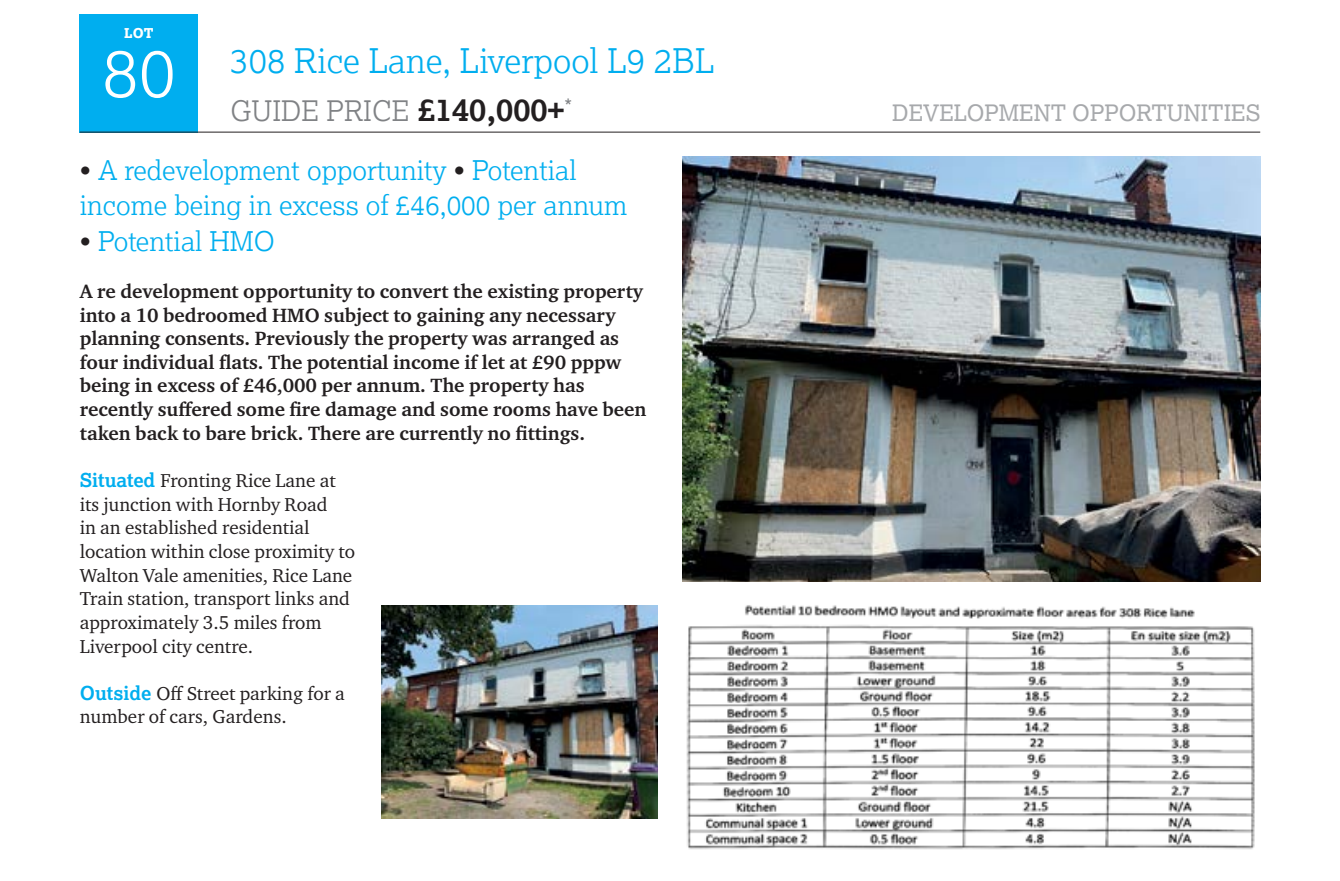
<style>
.page{position:relative;width:1340px;height:881px;background:#fff}
.page>*{position:absolute;margin:0;border:0;box-sizing:border-box;transform-origin:0 0}
.t1{font:300 67.5px "Lexia";color:#fff}
.t2{font:300 33.75px "Lexia";color:#00aeef}
.t3{font:300 28.12px "Lexia";color:#808285}
.t4{font:300 27px/35.3px "Lexia";color:#00aeef}
.t5{font:22.5px "Lexia";color:#a7a9ac}
.t6{font:700 19.8px/23.6px "Charter ITC Pro";color:#231f20}
.t7{font:19.12px/23.6px "Charter ITC Pro";color:#231f20}
.t8{font:800 13.5px "Lexia";color:#fff}
.s1{font-weight:700;font-size:31.5px;color:#231f20}
.s2{color:#231f20}
.s3{font-family:"Lexia";font-weight:700;color:#00aeef}
</style>
<div class="page">
<div style="left:80px;top:14px;width:118px;height:118px;background:#00aeef"></div>
<hr style="left:80px;top:132px;width:1180px;height:1px;background:#231f20">
<img style="left:682px;top:156px;width:578px;height:425px">
<img style="left:381px;top:605px;width:276px;height:212px">
<img style="left:686px;top:605px;width:569px;height:245px">
<p class="t8" style="left:124px;top:24px;width:31px">LOT</p>
<h1 class="t1" style="left:102px;top:30px;width:75px">80</h1>
<h2 class="t2" style="left:230px;top:40px;width:485px">308 Rice Lane, Liverpool L9 2BL</h2>
<h3 class="t3" style="left:230px;top:93px;width:343px">GUIDE PRICE <span class="s1">£140,000+</span><sup>*</sup></h3>
<p class="t5" style="left:892px;top:98px;width:369px">DEVELOPMENT OPPORTUNITIES</p>
<h3 class="t4" style="left:80px;top:151px;width:549px"><span class="s2">•</span> A redevelopment opportunity <span class="s2">•</span> Potential income being in excess of £46,000 per annum</h3>
<h3 class="t4" style="left:80px;top:222px;width:197px"><span class="s2">•</span> Potential HMO</h3>
<p class="t6" style="left:80px;top:279px;width:568px">A re development opportunity to convert the existing property into a 10 bedroomed HMO subject to gaining any necessary planning consents. Previously the property was arranged as four individual flats. The potential income if let at £90 pppw being in excess of £46,000 per annum. The property has recently suffered some fire damage and some rooms have been taken back to bare brick. There are currently no fittings.</p>
<p class="t7" style="left:80px;top:468px;width:277px"><span class="s3">Situated</span> Fronting Rice Lane at its junction with Hornby Road<br>in an established residential location within close proximity to<br>Walton Vale amenities, Rice Lane<br>Train station, transport links and approximately 3.5 miles from<br>Liverpool city centre.</p>
<p class="t7" style="left:80px;top:681px;width:267px"><span class="s3">Outside</span> Off Street parking for a number of cars, Gardens.</p>
</div>
